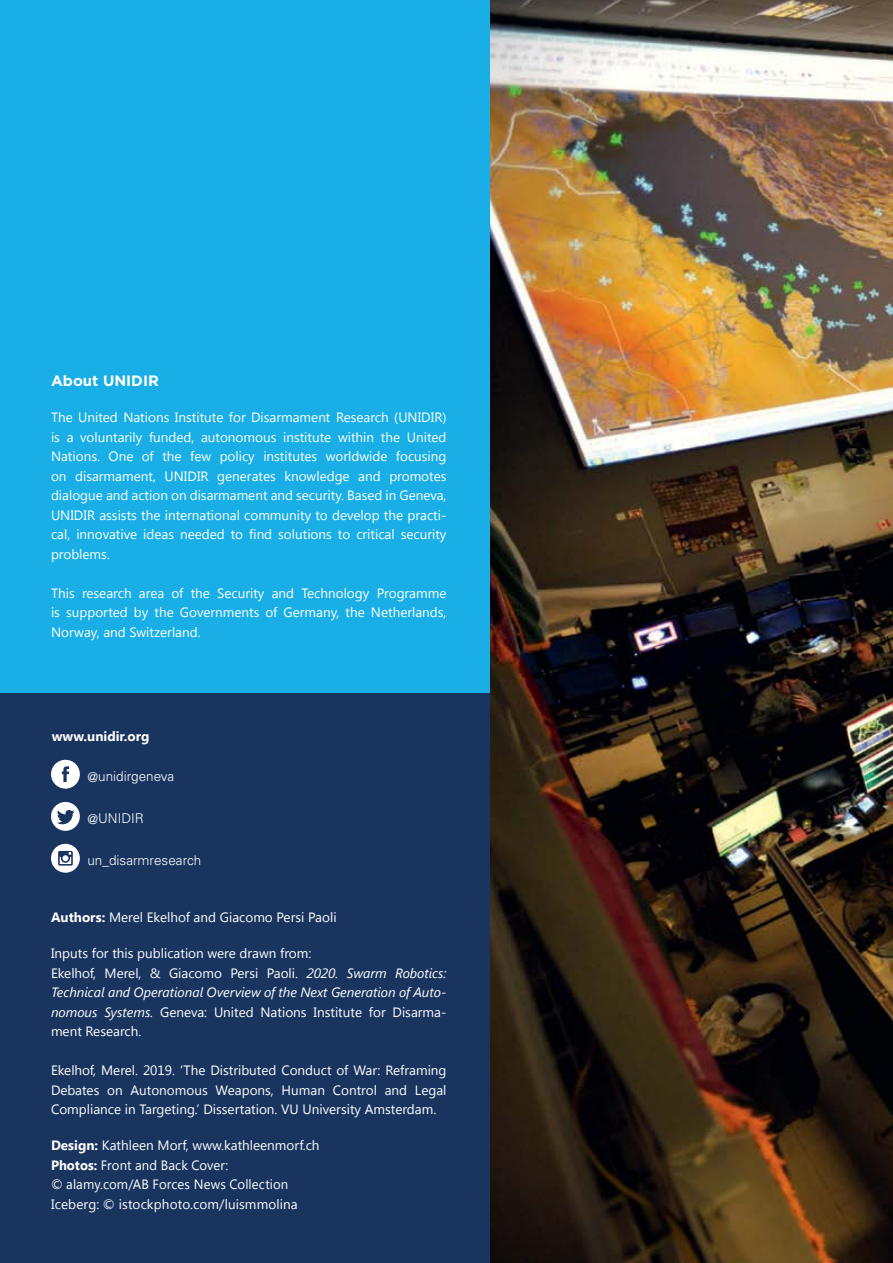
<style>
.page{position:relative;width:893px;height:1263px;background:#fff}
.page>*{position:absolute;margin:0;border:0;box-sizing:border-box;transform-origin:0 0}
.t1{font:700 15px "Gotham";color:#fff}
.t2{font:13.5px/19.5px "Segoe UI";color:#fff;text-align:justify}
.t3{font:300 13.5px "Univers LT Pro 45";color:#fff}
.t4{font:700 13.5px "Segoe UI";color:#fff}
.s1{font-weight:700}
.s2{font-style:italic}
</style>
<div class="page">
<img style="left:489px;top:0;width:404px;height:1263px">
<div style="left:0;top:0;width:489px;height:1263px;background:#19afe6"></div>
<div style="left:0;top:693px;width:489px;height:570px;background:#19345e"></div>
<svg style="left:51px;top:802px;width:29px;height:29px"></svg>
<svg style="left:51px;top:844px;width:29px;height:29px"></svg>
<svg style="left:51px;top:760px;width:29px;height:29px"></svg>
<p class="t1" style="left:51px;top:371px;width:109px">About UNIDIR</p>
<p class="t2" style="left:51px;top:407px;width:397px">The United Nations Institute for Disarmament Research (UNIDIR) is a voluntarily funded, autonomous institute within the United Nations. One of the few policy institutes worldwide focusing on disarmament, UNIDIR generates knowledge and promotes dialogue and action on disarmament and security. Based in Geneva, UNIDIR assists the international community to develop the practi&shy;cal, innovative ideas needed to find solutions to critical security problems.</p>
<p class="t2" style="left:51px;top:582px;width:397px">This research area of the Security and Technology Programme is supported by the Governments of Germany, the Netherlands, Norway, and Switzerland.</p>
<p class="t4" style="left:52px;top:726px;width:99px">www.unidir.org</p>
<p class="t3" style="left:87px;top:768px;width:88px">@unidirgeneva</p>
<p class="t3" style="left:87px;top:810px;width:58px">@UNIDIR</p>
<p class="t3" style="left:87px;top:852px;width:116px">un_disarmresearch</p>
<p class="t2" style="left:51px;top:907px;width:287px"><span class="s1">Authors:</span> Merel Ekelhof and Giacomo Persi Paoli</p>
<p class="t2" style="left:51px;top:943px;width:397px;text-align:left">Inputs for this publication were drawn from:<br>Ekelhof, Merel, &amp; Giacomo Persi Paoli. <span class="s2">2020. Swarm Robotics:<br>Technical and Operational Overview of the Next Generation of Auto&shy;nomous Systems.</span> Geneva: United Nations Institute for Disarma&shy;ment Research.</p>
<p class="t2" style="left:51px;top:1060px;width:397px">Ekelhof, Merel. 2019. ‘The Distributed Conduct of War: Reframing Debates on Autonomous Weapons, Human Control and Legal Compliance in Targeting.’ Dissertation. VU University Amsterdam.</p>
<p class="t2" style="left:51px;top:1135px;width:270px;text-align:left"><span class="s1">Design:</span> Kathleen Morf, www.kathleenmorf.ch <span class="s1">Photos:</span> Front and Back Cover:<br>© alamy.com/AB Forces News Collection Iceberg: © istockphoto.com/luismmolina</p>
</div>
